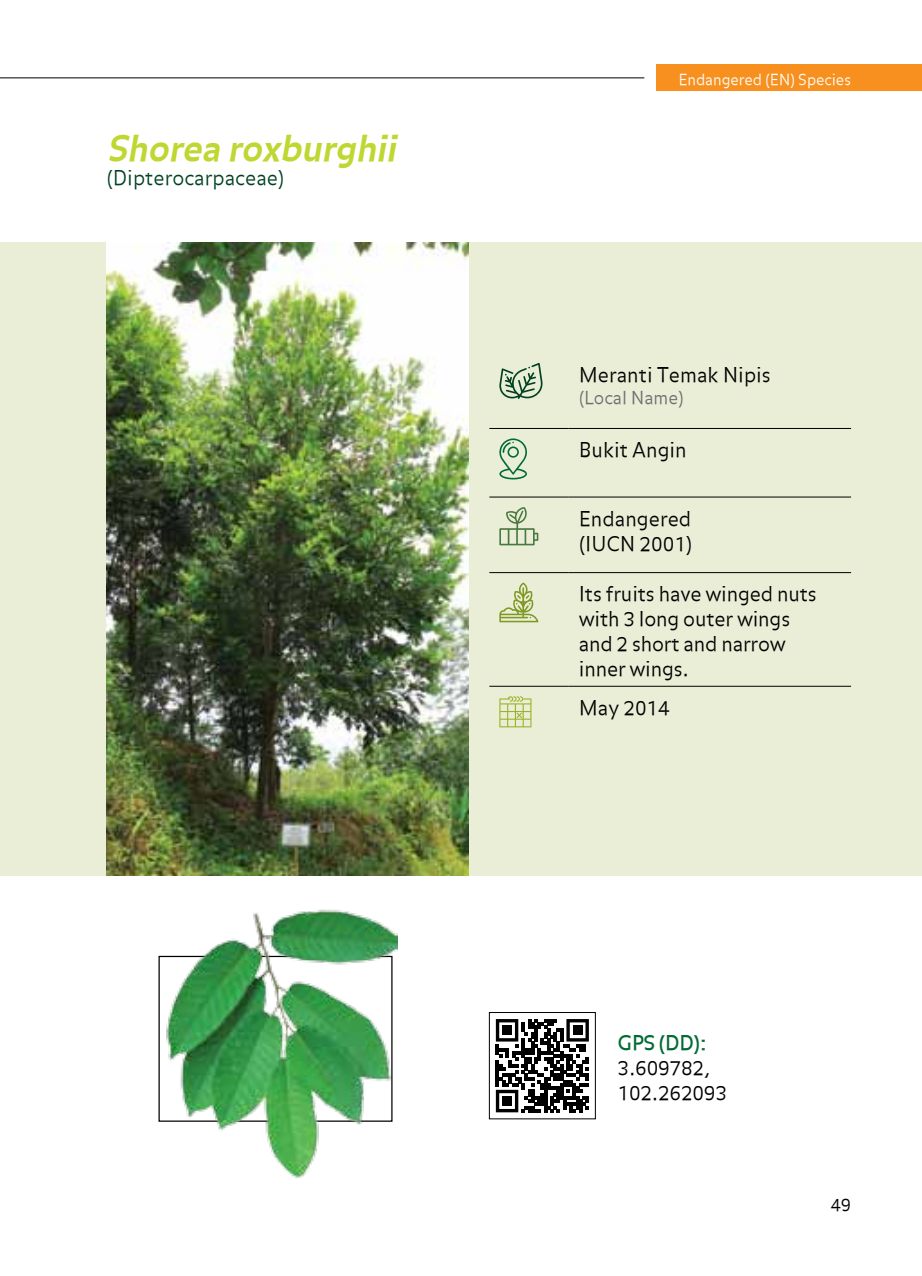
<style>
.page{position:relative;width:922px;height:1276px;background:#fff}
.page>*{position:absolute;margin:0;border:0;box-sizing:border-box;transform-origin:0 0}
.t1{font:italic 35px "Balance Bold Roman";color:#bfd730}
.t2{font:20px/25px "Balance Light Roman";letter-spacing:-.01em;color:#000}
.t3{font:20px "Balance Light Roman";color:#004122}
.t4{font:20px "Balance Regular Roman";color:#006a35}
.t5{font:17.5px "Balance Light Roman";color:#6d6e71}
.t6{font:17.5px "Balance Light Roman";color:#000}
.t7{font:15px "Balance Light Roman";letter-spacing:-.005em;color:#fff}
</style>
<div class="page">
<div style="left:656px;top:65px;width:265px;height:26px;background:#f7901e"></div>
<hr style="left:0;top:77px;width:644px;height:1px;background:#000">
<div style="left:0;top:242px;width:921px;height:633px;background:#eaeed7"></div>
<img style="left:107px;top:243px;width:361px;height:632px">
<hr style="left:489px;top:428px;width:79px;height:1px;background:#000">
<hr style="left:568px;top:428px;width:282px;height:1px;background:#000">
<hr style="left:489px;top:496px;width:79px;height:1px;background:#000">
<hr style="left:568px;top:496px;width:282px;height:1px;background:#000">
<hr style="left:489px;top:572px;width:79px;height:1px;background:#000">
<hr style="left:568px;top:572px;width:282px;height:1px;background:#000">
<hr style="left:489px;top:686px;width:79px;height:1px;background:#000">
<hr style="left:568px;top:686px;width:282px;height:1px;background:#000">
<svg style="left:499px;top:363px;width:43px;height:36px"></svg>
<svg style="left:499px;top:438px;width:28px;height:42px"></svg>
<svg style="left:499px;top:507px;width:39px;height:38px"></svg>
<svg style="left:499px;top:582px;width:39px;height:40px"></svg>
<svg style="left:499px;top:696px;width:32px;height:31px"></svg>
<img style="left:164px;top:909px;width:233px;height:269px">
<div style="left:489px;top:1012px;width:106px;height:107px;border:1px solid #000"></div>
<svg style="left:495px;top:1019px;width:93px;height:93px"></svg>
<div style="left:502px;top:1025px;width:9px;height:10px;background:#000"></div>
<div style="left:572px;top:1025px;width:10px;height:10px;background:#000"></div>
<div style="left:502px;top:1096px;width:9px;height:10px;background:#000"></div>
<h1 class="t1" style="left:107px;top:128px;width:298px">Shorea roxburghii</h1>
<p class="t3" style="left:107px;top:166px;width:179px">(Dipterocarpaceae)</p>
<p class="t7" style="left:678px;top:71px;width:174px">Endangered (EN) Species</p>
<p class="t2" style="left:578px;top:363px;width:194px">Meranti Temak Nipis</p>
<p class="t5" style="left:578px;top:388px;width:106px">(Local Name)</p>
<p class="t2" style="left:578px;top:439px;width:109px">Bukit Angin</p>
<p class="t2" style="left:578px;top:507px;width:115px">Endangered (IUCN 2001)</p>
<p class="t2" style="left:578px;top:583px;width:239px">Its fruits have winged nuts with 3 long outer wings and 2 short and narrow inner wings.</p>
<p class="t2" style="left:578px;top:696px;width:93px">May 2014</p>
<p class="t4" style="left:617px;top:1031px;width:91px">GPS (DD):</p>
<p class="t2" style="left:617px;top:1056px;width:111px">3.609782,<br>102.262093</p>
<p class="t6" style="left:830px;top:1194px;width:22px">49</p>
</div>
